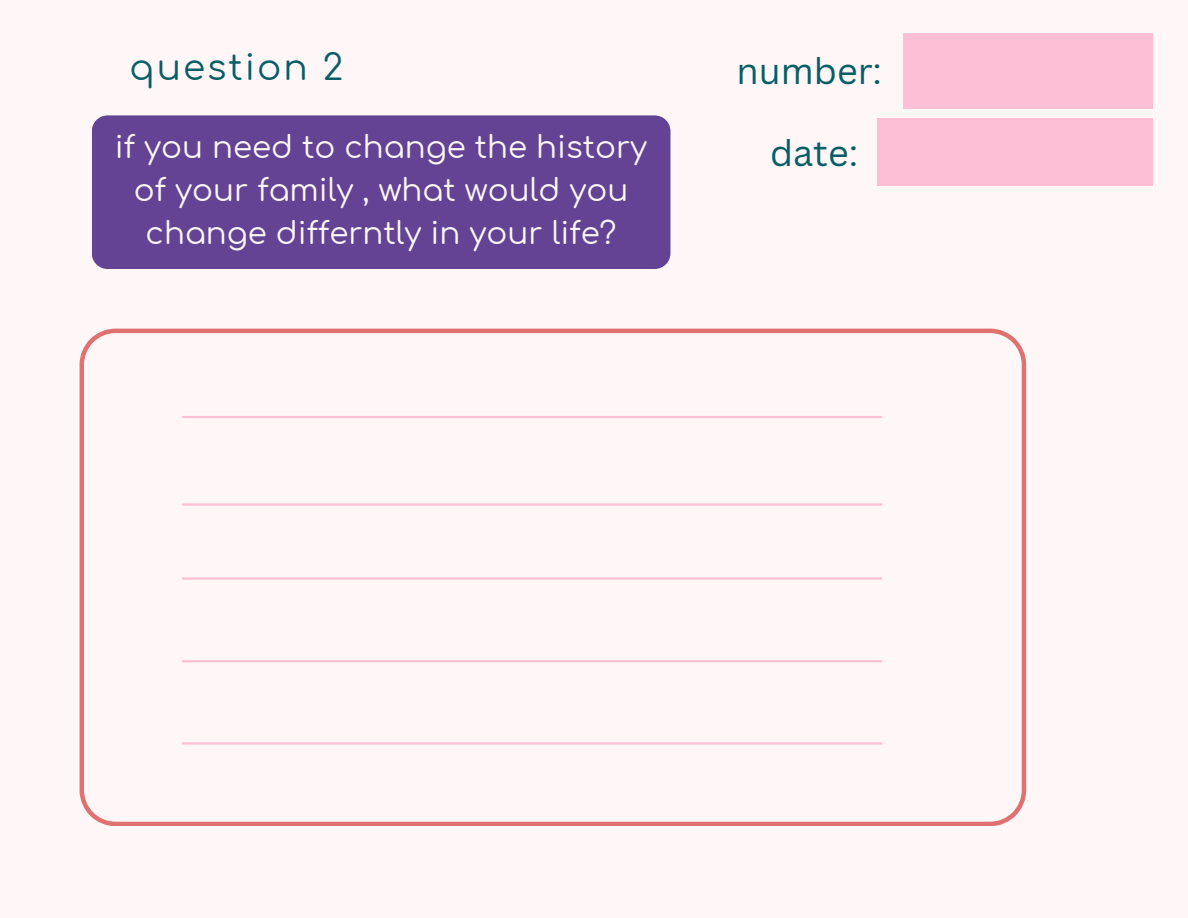
<style>
.page{position:relative;width:1188px;height:918px;background:#fff7f7}
.page>*{position:absolute;margin:0;border:0;box-sizing:border-box;transform-origin:0 0}
.t1{font:36px "Canva Sans";color:#095e66}
.t2{font:36px "Comfortaa";letter-spacing:.055em;color:#095e66}
.t3{font:30.9px/42.6px "Comfortaa";color:#fff7f7;text-align:center}
</style>
<div class="page">
<svg style="left:80px;top:329px;width:946px;height:497px"></svg>
<div style="left:92px;top:115px;width:578px;height:154px;background:#644394;border-radius:16px"></div>
<hr style="left:182px;top:416px;width:700px;height:2px;background:#fdbfd5">
<hr style="left:182px;top:503px;width:700px;height:3px;background:#fdbfd5">
<hr style="left:182px;top:577px;width:700px;height:3px;background:#fdbfd5">
<hr style="left:182px;top:660px;width:700px;height:2px;background:#fdbfd5">
<hr style="left:182px;top:742px;width:700px;height:3px;background:#fdbfd5">
<div style="left:903px;top:33px;width:250px;height:76px;background:#fdbfd5"></div>
<div style="left:878px;top:118px;width:275px;height:68px;background:#fdbfd5"></div>
<p class="t2" style="left:129px;top:49px;width:215px">question 2</p>
<h1 class="t1" style="left:737px;top:46px;width:147px">number:</h1>
<h1 class="t3" style="left:115px;top:127px;width:534px">if you need to change the history of your family , what would you change differntly in your life?</h1>
<h1 class="t1" style="left:770px;top:127px;width:90px">date:</h1>
</div>
